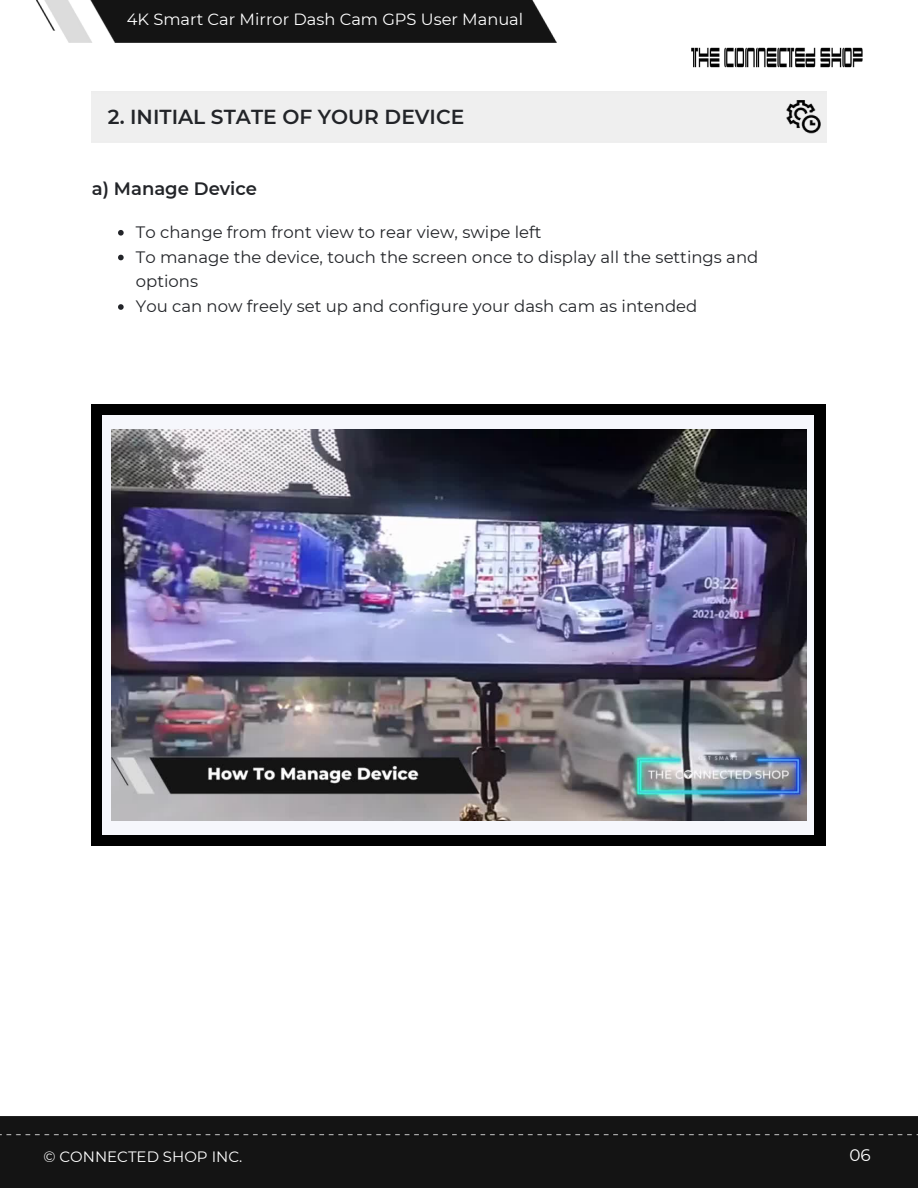
<style>
.page{position:relative;width:918px;height:1188px;background:#fff}
.page>*{position:absolute;margin:0;border:0;box-sizing:border-box;transform-origin:0 0}
.t1{font:600 20.25px "Montserrat";color:#222428}
.t2{font:600 18px "Montserrat";color:#222428}
.t3{font:16.8px "Montserrat";color:#fff}
.t4{font:16.5px/24.8px "Montserrat";color:#222428}
.t5{font:16.2px "Montserrat";color:#fff}
.t6{font:15px "Montserrat";color:#fff}
</style>
<div class="page">
<img style="left:688px;top:47px;width:175px;height:55px">
<div style="left:0;top:1117px;width:918px;height:71px;background:#141414"></div>
<img style="left:782px;top:100px;width:42px;height:34px">
<div style="left:92px;top:405px;width:734px;height:441px;background:#000"></div>
<div style="left:102px;top:416px;width:712px;height:419px;background:#f6f7fc"></div>
<img style="left:111px;top:429px;width:696px;height:392px">
<img style="left:36px;top:0;width:520px;height:42px">
<svg style="left:118px;top:230px;width:6px;height:6px"></svg>
<svg style="left:118px;top:255px;width:6px;height:5px"></svg>
<svg style="left:118px;top:304px;width:6px;height:6px"></svg>
<p class="t5" style="left:127px;top:10px;width:398px">4K Smart Car Mirror Dash Cam GPS User Manual</p>
<p class="t1" style="left:108px;top:104px;width:358px">2. INITIAL STATE OF YOUR DEVICE</p>
<p class="t2" style="left:92px;top:177px;width:167px">a) Manage Device</p>
<p class="t4" style="left:136px;top:220px;width:407px">To change from front view to rear view, swipe left</p>
<p class="t4" style="left:136px;top:244px;width:624px">To manage the device, touch the screen once to display all the settings and options</p>
<p class="t4" style="left:136px;top:294px;width:563px">You can now freely set up and configure your dash cam as intended</p>
<p class="t6" style="left:43px;top:1148px;width:200px">© CONNECTED SHOP INC.</p>
<p class="t3" style="left:849px;top:1145px;width:23px">06</p>
</div>
